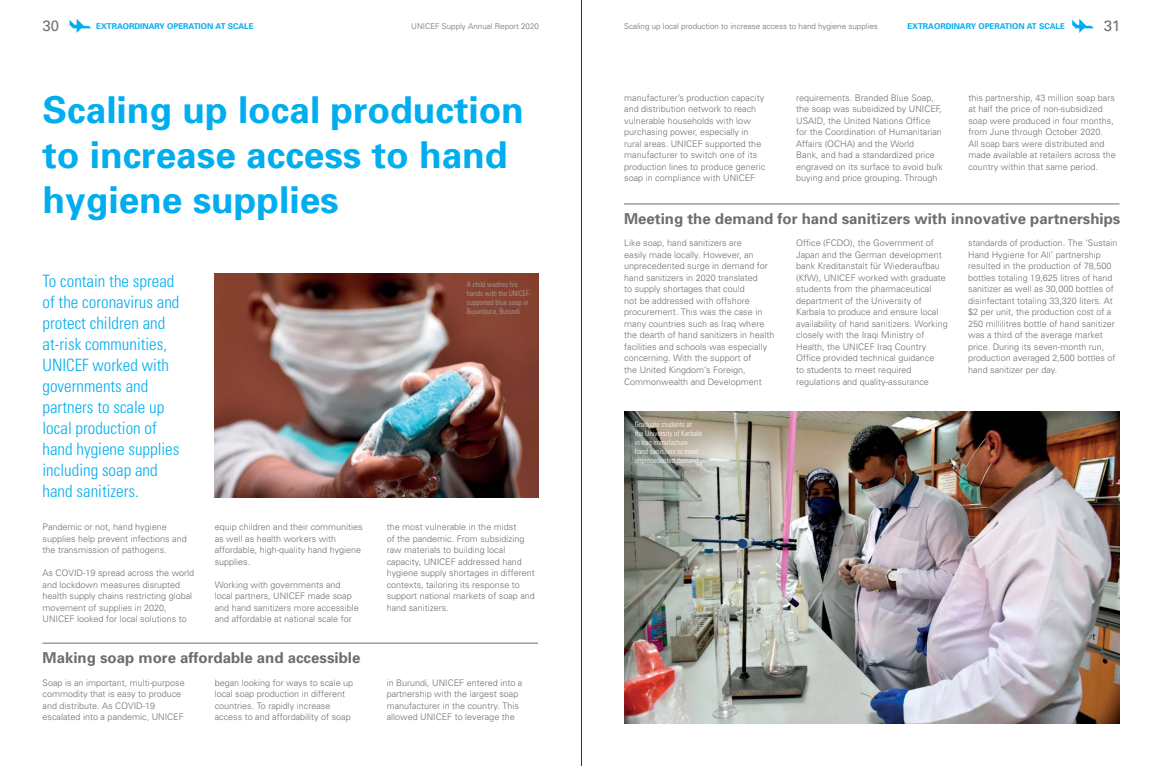
<style>
.page{position:relative;width:1163px;height:766px;background:#fff}
.page>*{position:absolute;margin:0;border:0;box-sizing:border-box;transform-origin:0 0}
.t1{font:700 37px/45px "Univers";color:#00aeef}
.t2{font:300 condensed 17px/21px "Univers";color:#00aeef}
.t3{font:700 15px "Univers";color:#6d6e70}
.t4{font:15px "Univers";color:#6d6e70}
.t5{font:300 9px/11.5px "Univers";color:#6d6e70}
.t6{font:300 8px "Univers";color:#6d6e70}
.t7{font:700 8px "Univers";color:#00aeef}
.t8{font:300 condensed 7.5px/9px "Univers";color:#fff}
.t9{font:300 condensed 7.5px/9px "Univers";color:#a5a7a9}
</style>
<div class="page">
<hr style="left:581px;top:0;width:1px;height:765px;background:#0c3c5e">
<svg style="left:70px;top:19px;width:21px;height:14px"></svg>
<svg style="left:1072px;top:19px;width:21px;height:14px"></svg>
<hr style="left:43px;top:642px;width:495px;height:1px;background:#6d6e70">
<img style="left:215px;top:273px;width:324px;height:224px">
<img style="left:624px;top:411px;width:495px;height:312px">
<hr style="left:624px;top:204px;width:495px;height:1px;background:#6d6e70">
<h3 class="t4" style="left:43px;top:19px;width:18px">30</h3>
<p class="t7" style="left:96px;top:23px;width:159px">EXTRAORDINARY OPERATION AT SCALE</p>
<p class="t6" style="left:411px;top:23px;width:129px">UNICEF Supply Annual Report 2020</p>
<p class="t7" style="left:907px;top:23px;width:159px">EXTRAORDINARY OPERATION AT SCALE</p>
<h3 class="t4" style="left:1103px;top:19px;width:18px">31</h3>
<p class="t6" style="left:624px;top:23px;width:255px">Scaling up local production to increase access to hand hygiene supplies</p>
<h1 class="t1" style="left:43px;top:92px;width:483px">Scaling up local production to increase access to hand hygiene supplies</h1>
<h2 class="t2" style="left:43px;top:272px;width:138px">To contain the spread of the coronavirus and protect children and at-risk communities,<br>UNICEF worked with governments and partners to scale up local production of hand hygiene supplies including soap and hand sanitizers.</h2>
<p class="t5" style="left:43px;top:522px;width:146px">Pandemic or not, hand hygiene supplies help prevent infections and the transmission of pathogens.</p>
<p class="t5" style="left:43px;top:568px;width:153px">As COVID-19 spread across the world and lockdown measures disrupted health supply chains restricting global movement of supplies in 2020, UNICEF looked for local solutions to</p>
<p class="t5" style="left:215px;top:522px;width:150px">equip children and their communities as well as health workers with affordable, high-quality hand hygiene supplies.</p>
<p class="t5" style="left:215px;top:580px;width:146px">Working with governments and local partners, UNICEF made soap and hand sanitizers more accessible and affordable at national scale for</p>
<p class="t9" style="left:467px;top:281px;width:66px">A child washes his hands with the UNICEF&shy;supported blue soap in<br>Bujumbura, Burundi</p>
<p class="t5" style="left:386px;top:522px;width:150px">the most vulnerable in the midst<br>of the pandemic. From subsidizing raw materials to building local capacity, UNICEF addressed hand hygiene supply shortages in different contexts, tailoring its response to support national markets of soap and hand sanitizers.</p>
<h3 class="t3" style="left:43px;top:652px;width:319px">Making soap more affordable and accessible</h3>
<p class="t5" style="left:43px;top:677px;width:144px">Soap is an important, multi-purpose commodity that is easy to produce and distribute. As COVID-19 escalated into a pandemic, UNICEF</p>
<p class="t5" style="left:215px;top:677px;width:140px">began looking for ways to scale up local soap production in different countries. To rapidly increase access to and affordability of soap</p>
<p class="t5" style="left:386px;top:677px;width:137px">in Burundi, UNICEF entered into a partnership with the largest soap manufacturer in the country. This allowed UNICEF to leverage the</p>
<p class="t5" style="left:624px;top:93px;width:143px">manufacturer’s production capacity and distribution network to reach vulnerable households with low purchasing power, especially in rural areas. UNICEF supported the manufacturer to switch one of its production lines to produce generic soap in compliance with UNICEF</p>
<p class="t5" style="left:796px;top:93px;width:148px">requirements. Branded Blue Soap, the soap was subsidized by UNICEF, USAID, the United Nations Office for the Coordination of Humanitarian Affairs (OCHA) and the World<br>Bank, and had a standardized price engraved on its surface to avoid bulk buying and price grouping. Through</p>
<p class="t5" style="left:968px;top:93px;width:149px">this partnership, 43 million soap bars at half the price of non-subsidized soap were produced in four months, from June through October 2020.<br>All soap bars were distributed and made available at retailers across the country within that same period.</p>
<h3 class="t3" style="left:624px;top:213px;width:498px">Meeting the demand for hand sanitizers with innovative partnerships</h3>
<p class="t5" style="left:624px;top:238px;width:152px">Like soap, hand sanitizers are<br>easily made locally. However, an unprecedented surge in demand for hand sanitizers in 2020 translated<br>to supply shortages that could<br>not be addressed with offshore procurement. This was the case in many countries such as Iraq where the dearth of hand sanitizers in health facilities and schools was especially concerning. With the support of<br>the United Kingdom’s Foreign, Commonwealth and Development</p>
<p class="t5" style="left:796px;top:238px;width:153px">Office (FCDO), the Government of Japan and the German development bank Kreditanstalt für Wiederaufbau (KfW), UNICEF worked with graduate students from the pharmaceutical department of the University of Karbala to produce and ensure local availability of hand sanitizers. Working closely with the Iraqi Ministry of Health, the UNICEF Iraq Country Office provided technical guidance<br>to students to meet required regulations and quality-assurance</p>
<p class="t5" style="left:968px;top:238px;width:151px">standards of production. The ‘Sustain Hand Hygiene for All’ partnership resulted in the production of 78,500 bottles totaling 19,625 litres of hand sanitizer as well as 30,000 bottles of disinfectant totaling 33,320 liters. At $2 per unit, the production cost of a 250 millilitres bottle of hand sanitizer was a third of the average market price. During its seven-month run, production averaged 2,500 bottles of hand sanitizer per day.</p>
<p class="t8" style="left:634px;top:420px;width:69px">Graduate students at the University of Karbala in Iraq manufacture hand sanitizers to meet unprecedented demand</p>
</div>
